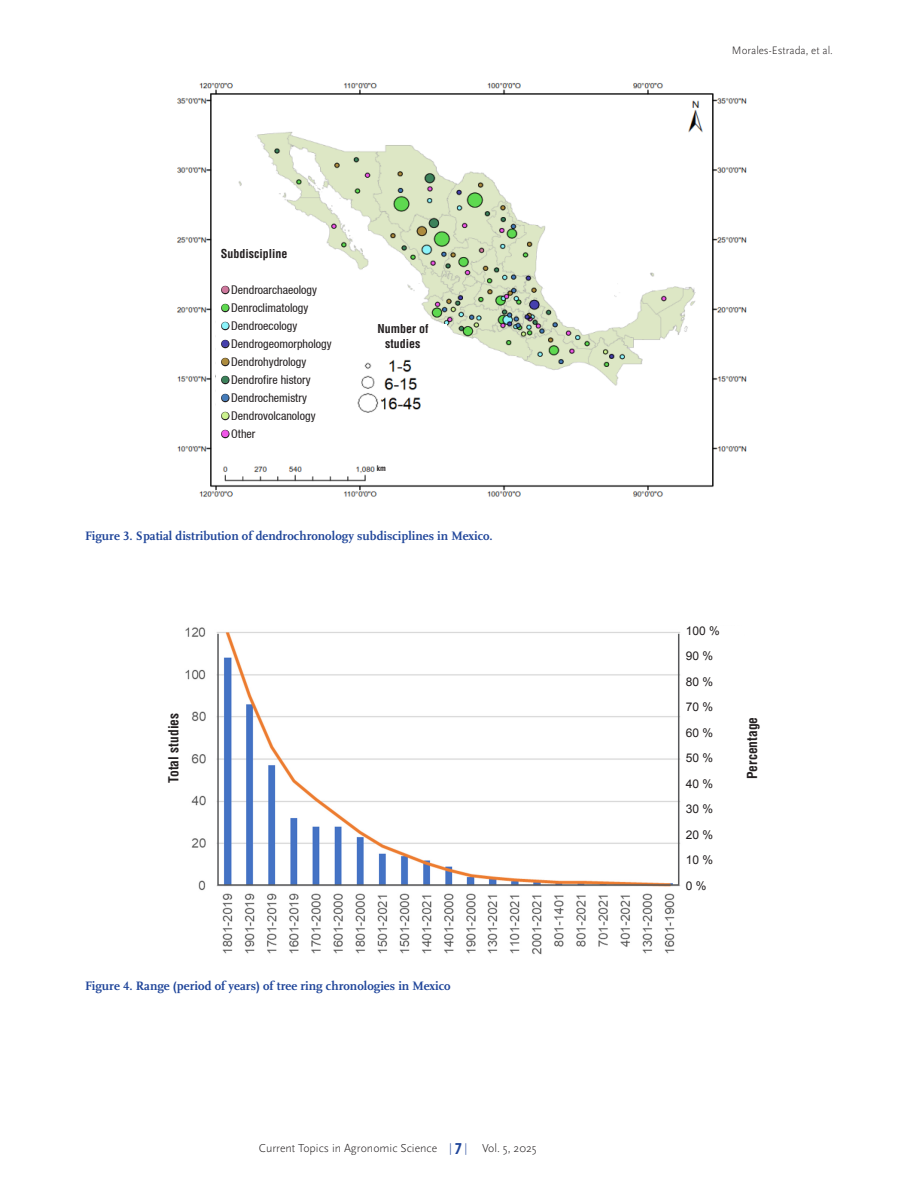
<style>
.page{position:relative;width:918px;height:1188px;background:#fff}
.page>*{position:absolute;margin:0;border:0;box-sizing:border-box;transform-origin:0 0}
.bibliografia{font:700 condensed 13.5px "Helvetica LT Std";color:#231f20}
.pie_de_figura{font:700 12.75px "Scala Pro";color:#1e4499}
.bibliografia-2{font:condensed 12px "Helvetica 57";color:#231f20}
.t1{font:300 12px "Scala Sans Pro";color:#231f20}
.t2{font:12px "Arial";color:#231f20}
.bibliografia-3{font:700 condensed 12px "Helvetica LT Std";color:#231f20}
.t3{font:300 11.25px "Scala Sans Pro";color:#231f20}
.bibliografia-4{font:700 condensed 7.5px "Helvetica LT Std";color:#231f20}
.s1{color:#1e4499}
.s2{font-weight:700;font-stretch:condensed;font-size:16.5px;color:#1e4499}
</style>
<div class="page">
<img style="left:177px;top:83px;width:570px;height:414px">
<img style="left:185px;top:627px;width:496px;height:328px">
<div style="left:216px;top:274px;width:135px;height:167px;background:#fff"></div>
<div style="left:358px;top:324px;width:89px;height:27px;background:#fff"></div>
<div style="left:377px;top:466px;width:108px;height:10px;background:#fff"></div>
<div style="left:217px;top:633px;width:462px;height:253px;border:2px solid #57585a"></div>
<p class="bibliografia-3" style="left:221px;top:246px;width:68px">Subdiscipline</p>
<p class="bibliografia-2" style="left:221px;top:283px;width:98px">●Dendroarchaeology</p>
<p class="bibliografia-2" style="left:221px;top:301px;width:89px">●Denroclimatology</p>
<p class="bibliografia-2" style="left:221px;top:319px;width:78px">●Dendroecology</p>
<p class="bibliografia-2" style="left:221px;top:337px;width:112px">●Dendrogeomorphology</p>
<p class="bibliografia-2" style="left:221px;top:355px;width:87px">●Dendrohydrology</p>
<p class="bibliografia-2" style="left:221px;top:373px;width:91px">●Dendrofire history</p>
<p class="bibliografia-2" style="left:221px;top:391px;width:88px">●Dendrochemistry</p>
<p class="bibliografia-2" style="left:221px;top:409px;width:96px">●Dendrovolcanology</p>
<p class="bibliografia-2" style="left:221px;top:427px;width:36px">●Other</p>
<p class="bibliografia-3" style="left:377px;top:321px;width:52px">Number of</p>
<p class="bibliografia-3" style="left:385px;top:336px;width:37px">studies</p>
<p class="bibliografia-4" style="left:377px;top:464px;width:11px">km</p>
<p class="pie_de_figura" style="left:85px;top:529px;width:409px">Figure 3. Spatial distribution of dendrochronology subdisciplines in Mexico.</p>
<p class="t3" style="left:732px;top:44px;width:103px">Morales-Estrada, et al.</p>
<p class="t2" style="left:686px;top:622px;width:36px">100 %</p>
<p class="t2" style="left:686px;top:648px;width:29px">90 %</p>
<p class="t2" style="left:686px;top:673px;width:29px">80 %</p>
<p class="t2" style="left:686px;top:699px;width:29px">70 %</p>
<p class="t2" style="left:686px;top:724px;width:29px">60 %</p>
<p class="t2" style="left:686px;top:750px;width:29px">50 %</p>
<p class="t2" style="left:686px;top:775px;width:29px">40 %</p>
<p class="t2" style="left:686px;top:801px;width:29px">30 %</p>
<p class="t2" style="left:686px;top:826px;width:29px">20 %</p>
<p class="t2" style="left:686px;top:852px;width:29px">10 %</p>
<p class="t2" style="left:686px;top:877px;width:22px">0 %</p>
<p class="bibliografia" style="left:165px;top:783px;width:71px;rotate:-90deg">Total studies</p>
<p class="bibliografia" style="left:744px;top:779px;width:64px;rotate:-90deg">Percentage</p>
<p class="pie_de_figura" style="left:85px;top:979px;width:367px">Figure 4. Range (period of years) of tree ring chronologies in Mexico</p>
<p class="t1" style="left:259px;top:1141px;width:279px">Current Topics in Agronomic Science <span class="s1">|</span> <span class="s2">7</span> <span class="s1">|</span> Vol. 5, 2025</p>
</div>
